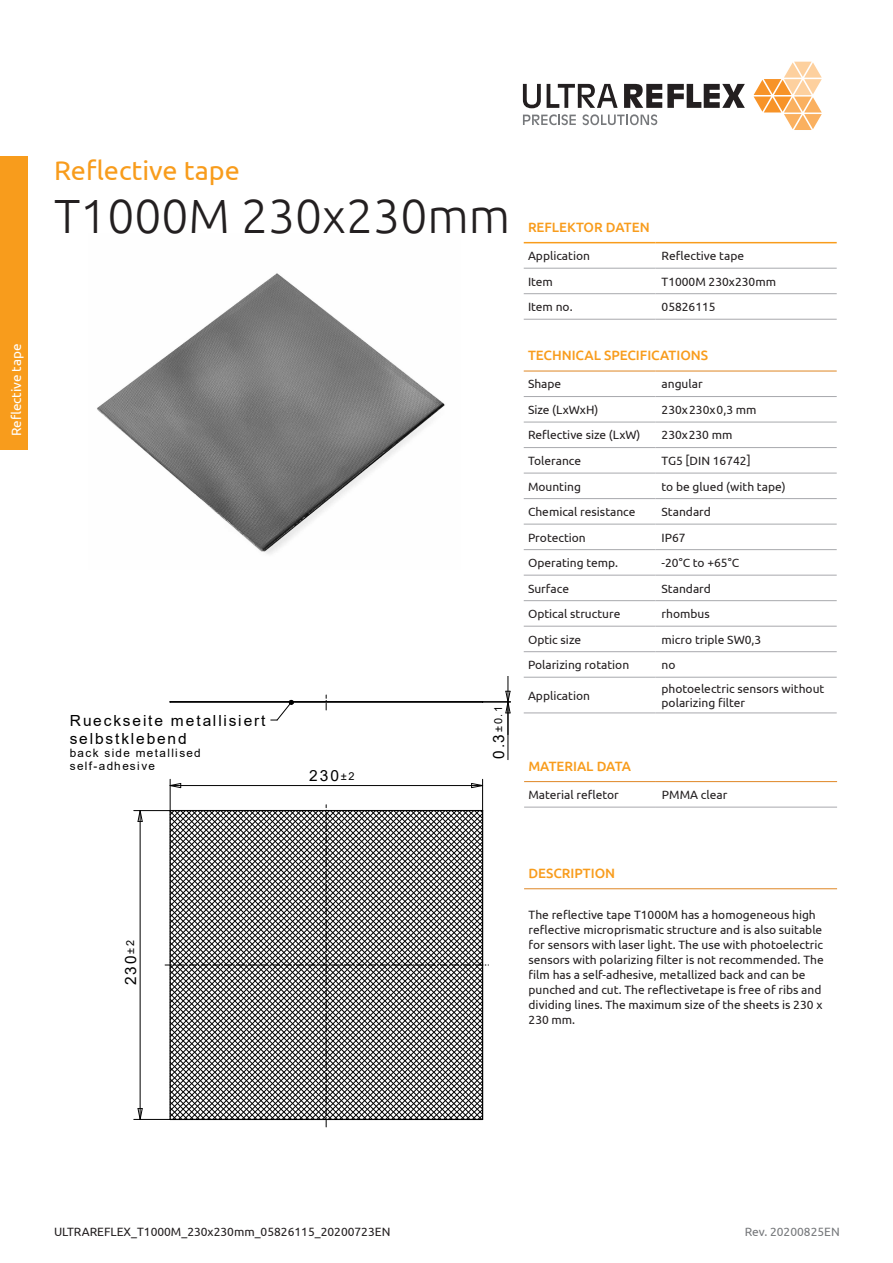
<style>
.page{position:relative;width:893px;height:1263px;background:#fff}
.page>*{position:absolute;margin:0;border:0;box-sizing:border-box;transform-origin:0 0}
.t1{font:300 48px "Ubuntu";color:#231f20}
.t2{font:27px "Ubuntu";color:#f89c1c}
.t3{font:15.6px "Arial";color:#000}
.t4{font:15.3px/17.1px "Arial";letter-spacing:.125em;color:#000}
.t5{font:500 13.5px "Ubuntu";color:#f89c1c}
.t6{font:13.5px "Ubuntu";color:#fff}
.Inhaltsverzeichnis_L{font:12px/15px "Ubuntu";color:#231f20}
.t7{font:12px "Ubuntu";color:#76787b}
.t8{font:11.55px/12.9px "Arial";letter-spacing:.11em;color:#000}
.t9{font:10.95px "Arial";color:#000}
.s1{font-size:10.8px}
.s2{font-size:15.6px}
.s3{font-size:10.95px}
</style>
<div class="page">
<img style="left:97px;top:273px;width:348px;height:281px">
<svg style="left:754px;top:62px;width:68px;height:68px"></svg>
<svg style="left:624px;top:84px;width:121px;height:24px"></svg>
<svg style="left:523px;top:84px;width:18px;height:24px"></svg>
<svg style="left:547px;top:84px;width:71px;height:24px"></svg>
<svg style="left:523px;top:114px;width:53px;height:11px"></svg>
<svg style="left:583px;top:114px;width:74px;height:11px"></svg>
<div style="left:0;top:157px;width:28px;height:293px;background:#f89c1c"></div>
<hr style="left:524px;top:396px;width:132px;height:1px;background:#a8a9ad">
<hr style="left:656px;top:396px;width:181px;height:1px;background:#a8a9ad">
<hr style="left:524px;top:422px;width:132px;height:1px;background:#a8a9ad">
<hr style="left:656px;top:422px;width:181px;height:1px;background:#a8a9ad">
<hr style="left:524px;top:447px;width:132px;height:1px;background:#a8a9ad">
<hr style="left:656px;top:447px;width:181px;height:1px;background:#a8a9ad">
<hr style="left:524px;top:473px;width:132px;height:1px;background:#a8a9ad">
<hr style="left:656px;top:473px;width:181px;height:1px;background:#a8a9ad">
<hr style="left:524px;top:498px;width:132px;height:1px;background:#a8a9ad">
<hr style="left:656px;top:498px;width:181px;height:1px;background:#a8a9ad">
<hr style="left:524px;top:524px;width:132px;height:1px;background:#a8a9ad">
<hr style="left:656px;top:524px;width:181px;height:1px;background:#a8a9ad">
<hr style="left:524px;top:549px;width:132px;height:1px;background:#a8a9ad">
<hr style="left:656px;top:549px;width:181px;height:1px;background:#a8a9ad">
<hr style="left:524px;top:575px;width:132px;height:1px;background:#a8a9ad">
<hr style="left:656px;top:575px;width:181px;height:1px;background:#a8a9ad">
<hr style="left:524px;top:600px;width:132px;height:1px;background:#a8a9ad">
<hr style="left:656px;top:600px;width:181px;height:1px;background:#a8a9ad">
<hr style="left:524px;top:626px;width:132px;height:1px;background:#a8a9ad">
<hr style="left:656px;top:626px;width:181px;height:1px;background:#a8a9ad">
<hr style="left:524px;top:651px;width:132px;height:1px;background:#a8a9ad">
<hr style="left:656px;top:651px;width:181px;height:1px;background:#a8a9ad">
<hr style="left:524px;top:677px;width:132px;height:1px;background:#a8a9ad">
<hr style="left:656px;top:677px;width:181px;height:1px;background:#a8a9ad">
<hr style="left:524px;top:712px;width:132px;height:1px;background:#a8a9ad">
<hr style="left:656px;top:712px;width:181px;height:1px;background:#a8a9ad">
<hr style="left:524px;top:371px;width:132px;height:1px;background:#df8624">
<hr style="left:656px;top:371px;width:181px;height:1px;background:#df8624">
<hr style="left:524px;top:807px;width:132px;height:1px;background:#a8a9ad">
<hr style="left:656px;top:807px;width:181px;height:1px;background:#a8a9ad">
<hr style="left:524px;top:781px;width:132px;height:1px;background:#df8624">
<hr style="left:656px;top:781px;width:181px;height:1px;background:#df8624">
<hr style="left:524px;top:242px;width:132px;height:1px;background:#f89c1c">
<hr style="left:656px;top:242px;width:181px;height:1px;background:#f89c1c">
<hr style="left:524px;top:268px;width:132px;height:1px;background:#a8a9ad">
<hr style="left:656px;top:268px;width:181px;height:1px;background:#a8a9ad">
<hr style="left:524px;top:293px;width:132px;height:1px;background:#a8a9ad">
<hr style="left:656px;top:293px;width:181px;height:1px;background:#a8a9ad">
<hr style="left:524px;top:319px;width:132px;height:1px;background:#a8a9ad">
<hr style="left:656px;top:319px;width:181px;height:1px;background:#a8a9ad">
<hr style="left:524px;top:888px;width:313px;height:1px;background:#df8624">
<svg style="left:326px;top:695px;width:1px;height:15px"></svg>
<hr style="left:170px;top:701px;width:313px;height:2px;background:#000">
<svg style="left:165px;top:805px;width:324px;height:322px"></svg>
<svg style="left:471px;top:782px;width:13px;height:7px"></svg>
<svg style="left:169px;top:782px;width:13px;height:7px"></svg>
<hr style="left:170px;top:785px;width:313px;height:1px;background:#000">
<hr style="left:170px;top:779px;width:1px;height:31px;background:#000">
<hr style="left:482px;top:779px;width:1px;height:31px;background:#000">
<svg style="left:137px;top:811px;width:6px;height:11px"></svg>
<svg style="left:137px;top:1107px;width:6px;height:12px"></svg>
<hr style="left:140px;top:810px;width:1px;height:309px;background:#000">
<hr style="left:134px;top:1119px;width:36px;height:1px;background:#000">
<hr style="left:134px;top:810px;width:36px;height:1px;background:#000">
<svg style="left:482px;top:676px;width:29px;height:84px"></svg>
<svg style="left:271px;top:699px;width:23px;height:22px"></svg>
<p class="t6" style="left:8px;top:436px;width:94px;rotate:-90deg">Reflective tape</p>
<p class="t2" style="left:54px;top:154px;width:187px">Reflective tape</p>
<p class="t1" style="left:54px;top:187px;width:458px">T1000M 230x230mm</p>
<p class="t4" style="left:70px;top:712px;width:197px">Rueckseite metallisiert selbstklebend</p>
<p class="t8" style="left:70px;top:747px;width:132px">back side metallised self-adhesive</p>
<p class="t4" style="left:309px;top:767px;width:47px">230<span class="s1">±2</span></p>
<p class="t9" style="left:491px;top:759px;width:55px;rotate:-90deg"><span class="s2">0.3</span>±0.1</p>
<p class="t5" style="left:528px;top:219px;width:123px">REFLEKTOR DATEN</p>
<p class="Inhaltsverzeichnis_L" style="left:528px;top:248px;width:64px">Application</p>
<p class="Inhaltsverzeichnis_L" style="left:662px;top:248px;width:84px">Reflective tape</p>
<p class="Inhaltsverzeichnis_L" style="left:528px;top:273px;width:26px">Item</p>
<p class="Inhaltsverzeichnis_L" style="left:662px;top:273px;width:116px">T1000M 230x230mm</p>
<p class="Inhaltsverzeichnis_L" style="left:528px;top:299px;width:46px">Item no.</p>
<p class="Inhaltsverzeichnis_L" style="left:662px;top:299px;width:56px">05826115</p>
<p class="t5" style="left:528px;top:347px;width:182px">TECHNICAL SPECIFICATIONS</p>
<p class="Inhaltsverzeichnis_L" style="left:528px;top:376px;width:35px">Shape</p>
<p class="Inhaltsverzeichnis_L" style="left:662px;top:376px;width:43px">angular</p>
<p class="Inhaltsverzeichnis_L" style="left:528px;top:402px;width:72px">Size (LxWxH)</p>
<p class="Inhaltsverzeichnis_L" style="left:662px;top:402px;width:96px">230x230x0,3 mm</p>
<p class="Inhaltsverzeichnis_L" style="left:528px;top:427px;width:114px">Reflective size (LxW)</p>
<p class="Inhaltsverzeichnis_L" style="left:662px;top:427px;width:72px">230x230 mm</p>
<p class="Inhaltsverzeichnis_L" style="left:528px;top:453px;width:55px">Tolerance</p>
<p class="Inhaltsverzeichnis_L" style="left:662px;top:453px;width:91px">TG5 [DIN 16742]</p>
<p class="Inhaltsverzeichnis_L" style="left:528px;top:478px;width:54px">Mounting</p>
<p class="Inhaltsverzeichnis_L" style="left:662px;top:478px;width:126px">to be glued (with tape)</p>
<p class="Inhaltsverzeichnis_L" style="left:528px;top:504px;width:109px">Chemical resistance</p>
<p class="Inhaltsverzeichnis_L" style="left:662px;top:504px;width:51px">Standard</p>
<p class="Inhaltsverzeichnis_L" style="left:528px;top:529px;width:59px">Protection</p>
<p class="Inhaltsverzeichnis_L" style="left:662px;top:529px;width:26px">IP67</p>
<p class="Inhaltsverzeichnis_L" style="left:528px;top:555px;width:92px">Operating temp.</p>
<p class="Inhaltsverzeichnis_L" style="left:662px;top:555px;width:79px">-20°C to +65°C</p>
<p class="Inhaltsverzeichnis_L" style="left:528px;top:580px;width:43px">Surface</p>
<p class="Inhaltsverzeichnis_L" style="left:662px;top:580px;width:51px">Standard</p>
<p class="Inhaltsverzeichnis_L" style="left:528px;top:606px;width:94px">Optical structure</p>
<p class="Inhaltsverzeichnis_L" style="left:662px;top:606px;width:50px">rhombus</p>
<p class="Inhaltsverzeichnis_L" style="left:528px;top:631px;width:55px">Optic size</p>
<p class="Inhaltsverzeichnis_L" style="left:662px;top:631px;width:101px">micro triple SW0,3</p>
<p class="Inhaltsverzeichnis_L" style="left:528px;top:657px;width:103px">Polarizing rotation</p>
<p class="Inhaltsverzeichnis_L" style="left:662px;top:657px;width:15px">no</p>
<p class="Inhaltsverzeichnis_L" style="left:528px;top:688px;width:64px">Application</p>
<p class="Inhaltsverzeichnis_L" style="left:662px;top:681px;width:164px;line-height:14.4px">photoelectric sensors without polarizing filter</p>
<p class="t5" style="left:528px;top:757px;width:104px">MATERIAL DATA</p>
<p class="Inhaltsverzeichnis_L" style="left:528px;top:787px;width:92px">Material refletor</p>
<p class="Inhaltsverzeichnis_L" style="left:662px;top:787px;width:67px">PMMA clear</p>
<p class="t3" style="left:120px;top:985px;width:46px;rotate:-90deg">230<span class="s3">±2</span></p>
<p class="t5" style="left:528px;top:865px;width:88px">DESCRIPTION</p>
<p class="Inhaltsverzeichnis_L" style="left:529px;top:907px;width:297px">The reflective tape T1000M has a homogeneous high reflective microprismatic structure and is also suitable for sensors with laser light. The use with photoelectric sensors with polarizing filter is not recommended. The film has a self-adhesive, metallized back and can be punched and cut. The reflectivetape is free of ribs and dividing lines. The maximum size of the sheets is 230 x 230 mm.</p>
<p class="Inhaltsverzeichnis_L" style="left:54px;top:1224px;width:338px">ULTRAREFLEX_T1000M_230x230mm_05826115_20200723EN</p>
<p class="t7" style="left:745px;top:1224px;width:97px">Rev. 20200825EN</p>
</div>
